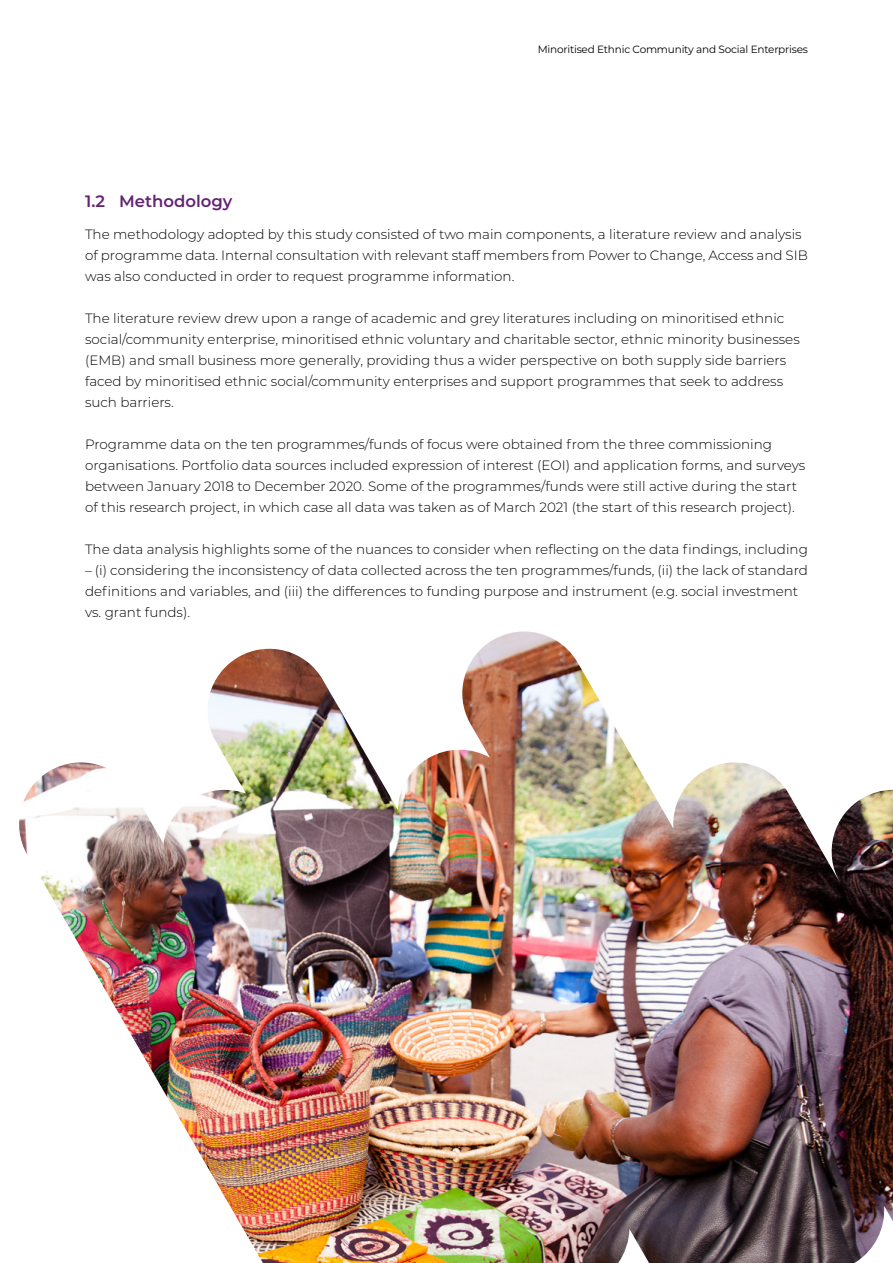
<style>
.page{position:relative;width:893px;height:1263px;background:#fff}
.page>*{position:absolute;margin:0;border:0;box-sizing:border-box;transform-origin:0 0}
.t1{font:600 16.5px "Montserrat";color:#632573}
.t2{font:300 13.5px/21px "Montserrat";color:#000}
.t3{font:10.5px "Montserrat";letter-spacing:-.02em;color:#000}
</style>
<div class="page">
<img style="left:19px;top:631px;width:874px;height:632px">
<p class="t3" style="left:538px;top:42px;width:272px">Minoritised Ethnic Community and Social Enterprises</p>
<p class="t1" style="left:85px;top:190px;width:149px">1.2 Methodology</p>
<p class="t2" style="left:85px;top:223px;width:724px">The methodology adopted by this study consisted of two main components, a literature review and analysis of programme data. Internal consultation with relevant staff members from Power to Change, Access and SIB was also conducted in order to request programme information.</p>
<p class="t2" style="left:85px;top:307px;width:716px">The literature review drew upon a range of academic and grey literatures including on minoritised ethnic social/community enterprise, minoritised ethnic voluntary and charitable sector, ethnic minority businesses (EMB) and small business more generally, providing thus a wider perspective on both supply side barriers faced by minoritised ethnic social/community enterprises and support programmes that seek to address such barriers.</p>
<p class="t2" style="left:85px;top:433px;width:722px">Programme data on the ten programmes/funds of focus were obtained from the three commissioning organisations. Portfolio data sources included expression of interest (EOI) and application forms, and surveys between January 2018 to December 2020. Some of the programmes/funds were still active during the start of this research project, in which case all data was taken as of March 2021 (the start of this research project).</p>
<p class="t2" style="left:85px;top:538px;width:724px">The data analysis highlights some of the nuances to consider when reflecting on the data findings, including</p>
<p class="t2" style="left:85px;top:559px;width:724px">– (i) considering the inconsistency of data collected across the ten programmes/funds, (ii) the lack of standard definitions and variables, and (iii) the differences to funding purpose and instrument (e.g. social investment vs. grant funds).</p>
</div>
